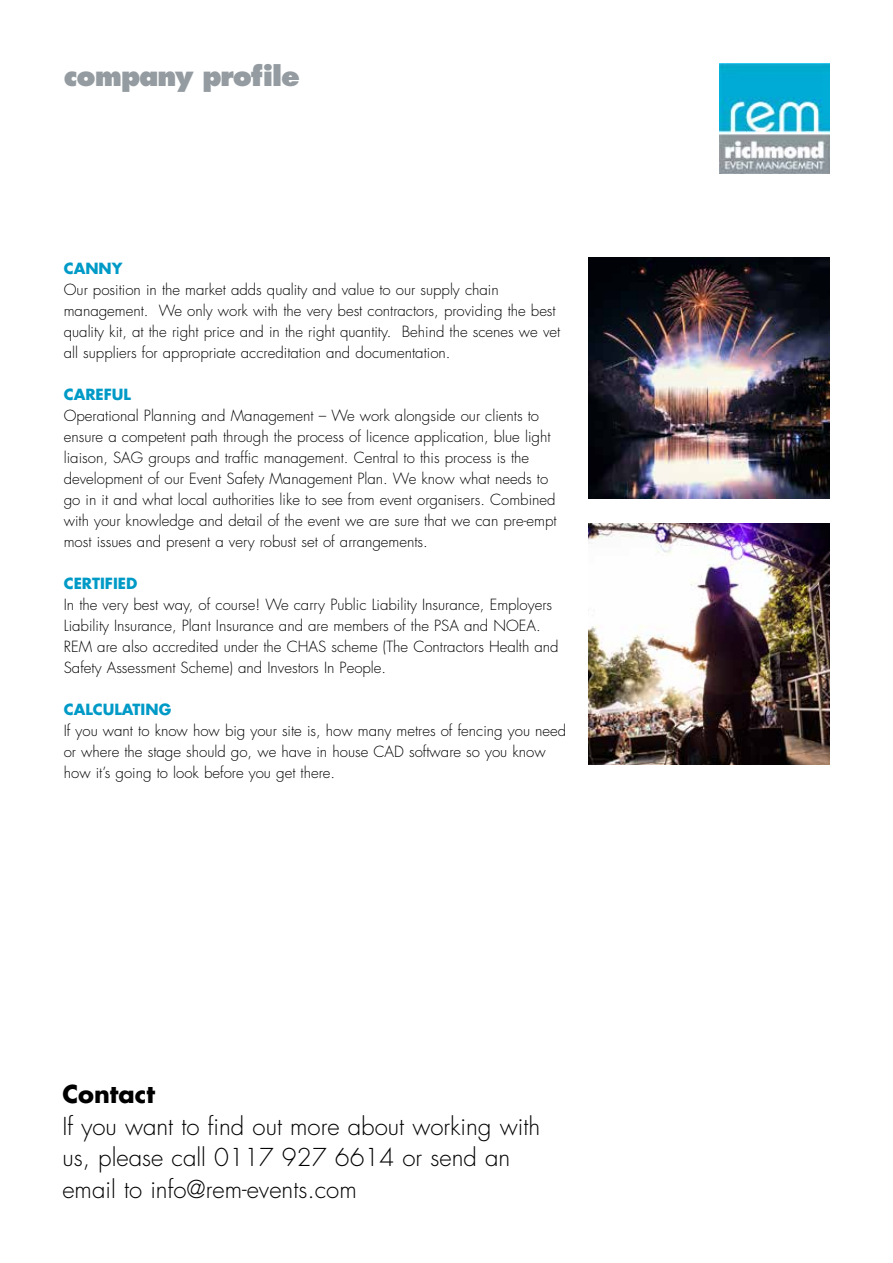
<style>
.page{position:relative;width:893px;height:1263px;background:#fff}
.page>*{position:absolute;margin:0;border:0;box-sizing:border-box;transform-origin:0 0}
.t1{font:800 27px "Futura";letter-spacing:-.04em;color:#949ca1}
.t2{font:300 24px/31.5px "Futura";color:#000}
.t3{font:700 24px "Futura";color:#000}
.t4{font:300 15px/21px "Futura";color:#000}
.t5{font:700 15px "Futura";color:#009ac7}
</style>
<div class="page">
<img style="left:719px;top:63px;width:110px;height:111px">
<img style="left:588px;top:258px;width:241px;height:241px">
<img style="left:588px;top:523px;width:241px;height:241px">
<h1 class="t1" style="left:64px;top:60px;width:238px">company profile</h1>
<p class="t5" style="left:64px;top:258px;width:60px">CANNY</p>
<p class="t4" style="left:64px;top:279px;width:498px">Our position in the market adds quality and value to our supply chain management. We only work with the very best contractors, providing the best quality kit, at the right price and in the right quantity. Behind the scenes we vet all suppliers for appropriate accreditation and documentation.</p>
<p class="t5" style="left:64px;top:384px;width:69px">CAREFUL</p>
<p class="t4" style="left:64px;top:405px;width:494px">Operational Planning and Management – We work alongside our clients to ensure a competent path through the process of licence application, blue light liaison, SAG groups and traffic management. Central to this process is the development of our Event Safety Management Plan. We know what needs to go in it and what local authorities like to see from event organisers. Combined with your knowledge and detail of the event we are sure that we can pre-empt most issues and present a very robust set of arrangements.</p>
<p class="t5" style="left:64px;top:573px;width:19px">CERTIFIE</p>
<p class="t5" style="left:126px;top:573px;width:13px">D</p>
<p class="t4" style="left:64px;top:594px;width:496px">In the very best way, of course! We carry Public Liability Insurance, Employers Liability Insurance, Plant Insurance and are members of the PSA and NOEA.<br>REM are also accredited under the CHAS scheme (The Contractors Health and Safety Assessment Scheme) and Investors In People.</p>
<p class="t5" style="left:64px;top:699px;width:80px">CALC ULATING</p>
<p class="t4" style="left:64px;top:720px;width:504px">If you want to know how big your site is, how many metres of fencing you need or where the stage should go, we have in house CAD software so you know how it’s going to look before you get there.</p>
<h2 class="t3" style="left:62px;top:1078px;width:94px">CONTACT</h2>
<h2 class="t2" style="left:62px;top:1111px;width:479px">If you want to find out more about working with us, please call 0117 927 6614 or send an email to info@rem-events.com</h2>
</div>
